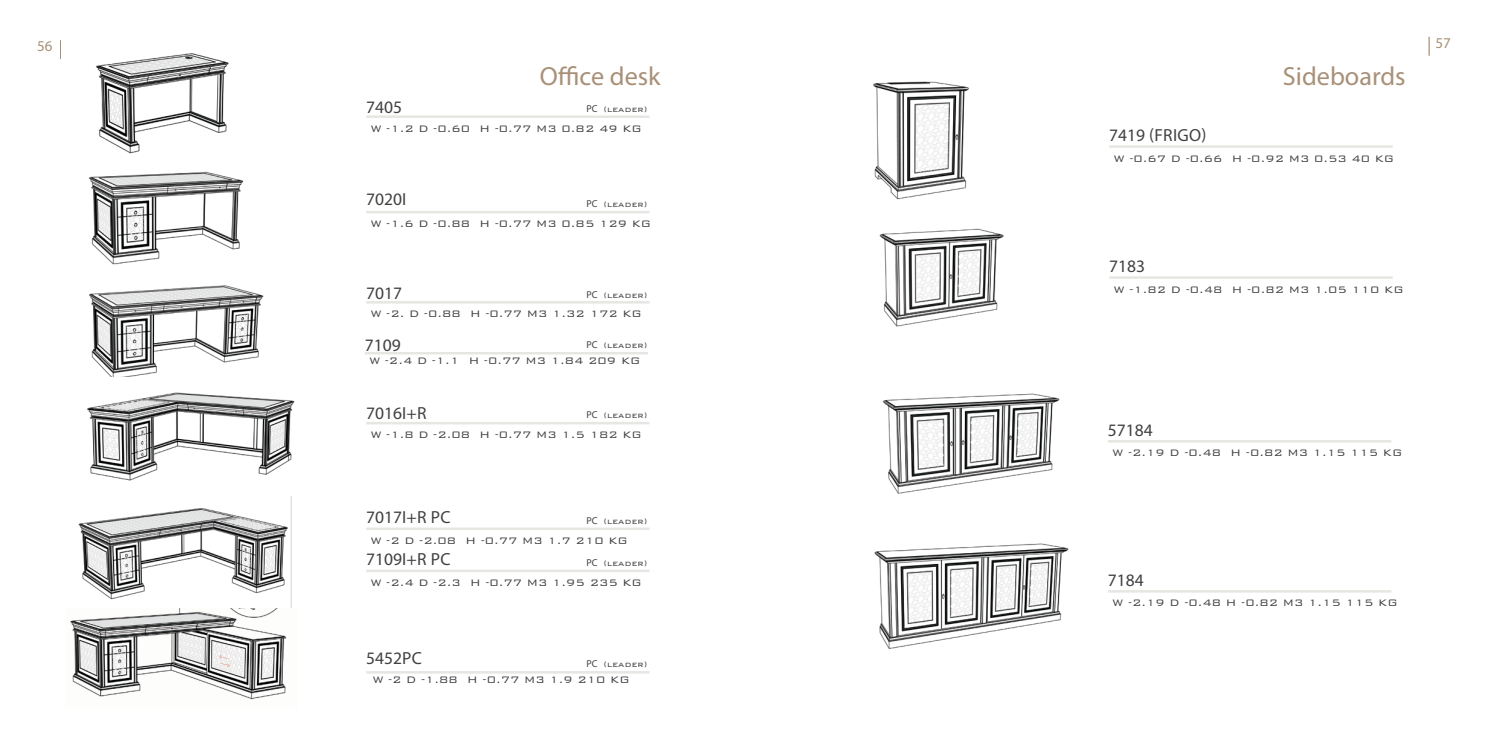
<style>
.page{position:relative;width:1489px;height:745px;background:#fff}
.page>*{position:absolute;margin:0;border:0;box-sizing:border-box;transform-origin:0 0}
.t1{font:26.25px "Myriad Pro";color:#a89078}
.t2{font:17.5px "Myriad Pro";color:#414141}
.t3{font:17.5px "Myriad Pro";letter-spacing:.02em;color:#414141}
.t4{font:15px "Myriad Pro";color:#a89078}
.t5{font:300 12.5px "Bank Gothic BT";color:#414141}
.t6{font:300 10px "Bank Gothic BT";color:#414141}
.s1{font-family:"Myriad Pro";font-weight:400}
</style>
<div class="page">
<svg style="left:60px;top:40px;width:1px;height:19px"></svg>
<svg style="left:1428px;top:37px;width:1px;height:19px"></svg>
<img style="left:88px;top:171px;width:156px;height:94px">
<img style="left:87px;top:392px;width:208px;height:89px">
<img style="left:78px;top:496px;width:213px;height:111px">
<img style="left:70px;top:608px;width:217px;height:92px">
<img style="left:874px;top:543px;width:195px;height:106px">
<img style="left:882px;top:393px;width:178px;height:101px">
<img style="left:879px;top:228px;width:125px;height:99px">
<img style="left:873px;top:81px;width:97px;height:119px">
<hr style="left:366px;top:115px;width:283px;height:3px;background:#e7e6e2">
<hr style="left:366px;top:211px;width:283px;height:2px;background:#e7e6e2">
<hr style="left:366px;top:301px;width:283px;height:2px;background:#e7e6e2">
<hr style="left:366px;top:421px;width:283px;height:3px;background:#e7e6e2">
<hr style="left:366px;top:527px;width:283px;height:2px;background:#e7e6e2">
<hr style="left:366px;top:670px;width:283px;height:3px;background:#e7e6e2">
<hr style="left:1109px;top:145px;width:283px;height:3px;background:#e7e6e2">
<hr style="left:1109px;top:276px;width:283px;height:2px;background:#e7e6e2">
<hr style="left:1107px;top:440px;width:284px;height:2px;background:#e7e6e2">
<hr style="left:1107px;top:589px;width:284px;height:3px;background:#e7e6e2">
<img style="left:89px;top:285px;width:174px;height:91px">
<hr style="left:365px;top:352px;width:283px;height:2px;background:#e7e6e2">
<hr style="left:366px;top:569px;width:283px;height:2px;background:#e7e6e2">
<img style="left:96px;top:53px;width:133px;height:101px">
<p class="t4" style="left:37px;top:37px;width:17px">56</p>
<p class="t4" style="left:1435px;top:34px;width:17px">57</p>
<h1 class="t1" style="left:539px;top:60px;width:122px">Office desk</h1>
<h1 class="t1" style="left:1282px;top:60px;width:124px">Sideboards</h1>
<h2 class="t2" style="left:366px;top:96px;width:37px">7405</h2>
<p class="t5" style="left:371px;top:121px;width:272px">W -1.2 D -0.60 H -0.77 M3 0.82 49 KG</p>
<p class="t6" style="left:586px;top:104px;width:63px"><span class="s1">pc</span> (leader)</p>
<h2 class="t3" style="left:1109px;top:124px;width:99px">7419 (FRIGO)</h2>
<p class="t5" style="left:1113px;top:151px;width:282px">W -0.67 D -0.66 H -0.92 M3 0.53 40 KG</p>
<h2 class="t2" style="left:366px;top:188px;width:42px">7020I</h2>
<p class="t5" style="left:371px;top:217px;width:282px">W -1.6 D -0.88 H -0.77 M3 0.85 129 KG</p>
<p class="t6" style="left:586px;top:199px;width:63px"><span class="s1">pc</span> (leader)</p>
<h2 class="t2" style="left:366px;top:282px;width:37px">7017</h2>
<p class="t5" style="left:371px;top:307px;width:272px">W -2. D -0.88 H -0.77 M3 1.32 172 KG</p>
<p class="t6" style="left:586px;top:289px;width:63px"><span class="s1">pc</span> (leader)</p>
<h2 class="t2" style="left:365px;top:334px;width:37px">7109</h2>
<p class="t6" style="left:586px;top:340px;width:63px"><span class="s1">pc</span> (leader)</p>
<p class="t5" style="left:369px;top:354px;width:272px">W -2.4 D -1.1 H -0.77 M3 1.84 209 KG</p>
<h2 class="t2" style="left:366px;top:402px;width:62px">7016I+R</h2>
<p class="t5" style="left:371px;top:428px;width:272px">W -1.8 D -2.08 H -0.77 M3 1.5 182 KG</p>
<p class="t6" style="left:586px;top:410px;width:63px"><span class="s1">pc</span> (leader)</p>
<h2 class="t2" style="left:366px;top:506px;width:75px">7017I+R pc</h2>
<p class="t5" style="left:371px;top:533px;width:258px">W -2 D -2.08 H -0.77 M3 1.7 210 KG</p>
<p class="t6" style="left:586px;top:515px;width:63px"><span class="s1">pc</span> (leader)</p>
<p class="t6" style="left:586px;top:557px;width:63px"><span class="s1">pc</span> (leader)</p>
<h2 class="t2" style="left:366px;top:548px;width:75px">7109I+R pc</h2>
<p class="t5" style="left:371px;top:575px;width:272px">W -2.4 D -2.3 H -0.77 M3 1.95 235 KG</p>
<h2 class="t2" style="left:366px;top:646px;width:57px">5452PC</h2>
<p class="t5" style="left:373px;top:672px;width:258px">W -2 D -1.88 H -0.77 M3 1.9 210 KG</p>
<p class="t6" style="left:586px;top:658px;width:63px"><span class="s1">pc</span> (leader)</p>
<h2 class="t2" style="left:1109px;top:255px;width:37px">7183</h2>
<p class="t5" style="left:1113px;top:282px;width:291px">W -1.82 D -0.48 H -0.82 M3 1.05 110 KG</p>
<h2 class="t2" style="left:1107px;top:419px;width:46px">57184</h2>
<p class="t5" style="left:1112px;top:446px;width:291px">W -2.19 D -0.48 H -0.82 M3 1.15 115 KG</p>
<h2 class="t2" style="left:1107px;top:569px;width:37px">7184</h2>
<p class="t5" style="left:1112px;top:596px;width:286px">W -2.19 D -0.48 H -0.82 M3 1.15 115 KG</p>
</div>
